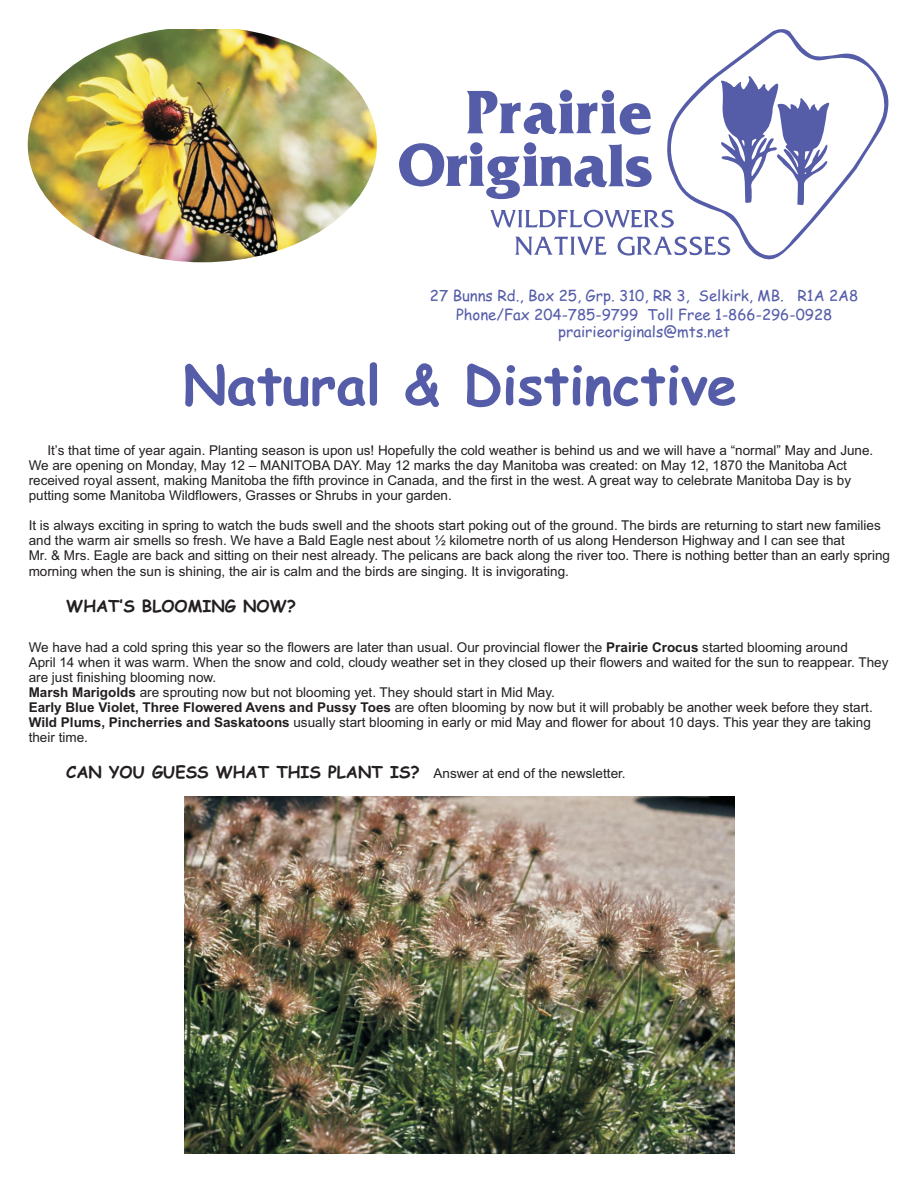
<style>
.page{position:relative;width:918px;height:1188px;background:#fff}
.page>*{position:absolute;margin:0;border:0;box-sizing:border-box;transform-origin:0 0}
.t1{font:700 54px "Comic Sans MS";color:#555da9}
.t2{font:700 16.5px "Comic Sans MS";color:#231f20}
.t3{font:15px/19px "Comic Sans MS";color:#555da9;text-align:center}
.t4{font:13.5px/15.1px "Arial";color:#231f20}
.s1{font-weight:700}
.s2{font-family:"Arial";font-weight:400;font-size:13.5px}
</style>
<div class="page">
<img style="left:27px;top:29px;width:350px;height:234px">
<svg style="left:667px;top:29px;width:222px;height:231px"></svg>
<svg style="left:720px;top:75px;width:112px;height:130px"></svg>
<div style="left:560px;top:90px;width:12px;height:12px;background:#555da9;border-radius:50%"></div>
<svg style="left:399px;top:91px;width:253px;height:108px"></svg>
<svg style="left:490px;top:209px;width:184px;height:20px"></svg>
<svg style="left:515px;top:237px;width:92px;height:18px"></svg>
<svg style="left:618px;top:235px;width:112px;height:23px"></svg>
<img style="left:184px;top:796px;width:550px;height:357px">
<p class="t3" style="left:430px;top:287px;width:430px">27 Bunns Rd., Box 25, Grp. 310, RR 3, Selkirk, MB. R1A 2A8<br>Phone/Fax 204-785-9799 Toll Free 1-866-296-0928</p>
<p class="t3" style="left:558px;top:323px;width:174px">prairieoriginals@mts.net</p>
<h1 class="t1" style="left:183px;top:361px;width:556px">Natural &amp; Distinctive</h1>
<p class="t4" style="left:29px;top:444px;width:846px;text-indent:19px">It’s that time of year again. Planting season is upon us! Hopefully the cold weather is behind us and we will have a “normal” May and June.<br>We are opening on Monday, May 12 – MANITOBA DAY. May 12 marks the day Manitoba was created: on May 12, 1870 the Manitoba Act received royal assent, making Manitoba the fifth province in Canada, and the first in the west. A great way to celebrate Manitoba Day is by putting some Manitoba Wildflowers, Grasses or Shrubs in your garden.</p>
<p class="t4" style="left:29px;top:519px;width:863px">It is always exciting in spring to watch the buds swell and the shoots start poking out of the ground. The birds are returning to start new families and the warm air smells so fresh. We have a Bald Eagle nest about ½ kilometre north of us along Henderson Highway and I can see that<br>Mr. &amp; Mrs. Eagle are back and sitting on their nest already. The pelicans are back along the river too. There is nothing better than an early spring morning when the sun is shining, the air is calm and the birds are singing. It is invigorating.</p>
<p class="t2" style="left:66px;top:598px;width:231px">WHAT’S BLOOMING NOW?</p>
<p class="t4" style="left:29px;top:641px;width:861px">We have had a cold spring this year so the flowers are later than usual. Our provincial flower the <span class="s1">Prairie Crocus</span> started blooming around<br>April 14 when it was warm. When the snow and cold, cloudy weather set in they closed up their flowers and waited for the sun to reappear. They are just finishing blooming now.<br><span class="s1">Marsh Marigolds</span> are sprouting now but not blooming yet. They should start in Mid May.<br><span class="s1">Early Blue Violet, Three Flowered Avens and Pussy Toes</span> are often blooming by now but it will probably be another week before they start.<br><span class="s1">Wild Plums, Pincherries and Saskatoons</span> usually start blooming in early or mid May and flower for about 10 days. This year they are taking their time.</p>
<p class="t2" style="left:66px;top:765px;width:561px">CAN YOU GUESS WHAT THIS PLANT IS? <span class="s2">Answer at end of the newsletter.</span></p>
</div>
